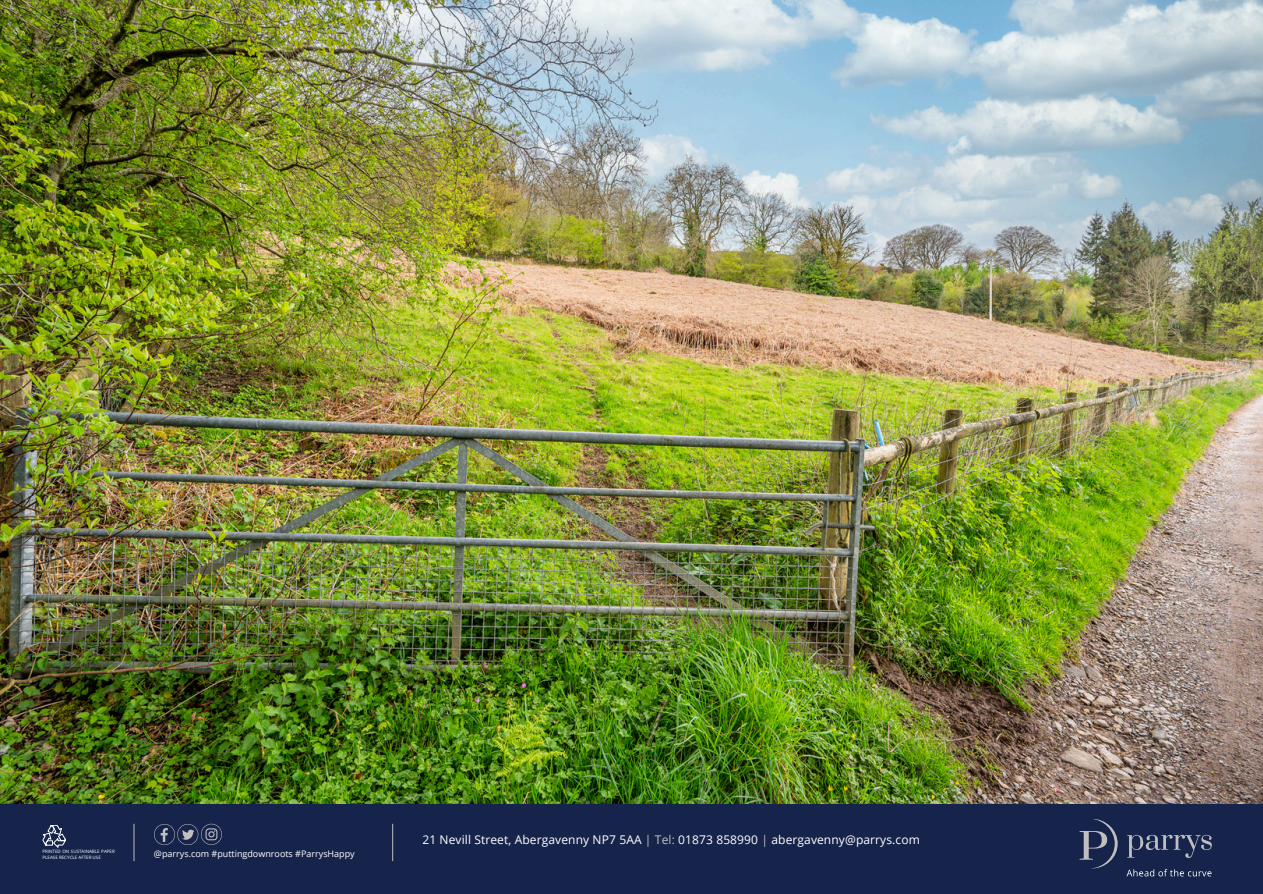
<style>
.page{position:relative;width:1263px;height:894px;background:#fff}
.page>*{position:absolute;margin:0;border:0;box-sizing:border-box;transform-origin:0 0}
.t1{font:12px "Open Sans";letter-spacing:.01em;color:#fff}
.t2{font:9px "Open Sans";color:#fff}
.t3{font:4.5px/5.7px "Open Sans";color:#fff}
.s1{color:#c0bfbf}
</style>
<div class="page">
<div style="left:0;top:804px;width:1263px;height:89px;background:#16244c"></div>
<svg style="left:1079px;top:819px;width:39px;height:49px"></svg>
<svg style="left:1127px;top:834px;width:85px;height:23px"></svg>
<svg style="left:1126px;top:869px;width:85px;height:7px"></svg>
<svg style="left:154px;top:823px;width:68px;height:21px"></svg>
<svg style="left:42px;top:825px;width:24px;height:22px"></svg>
<hr style="left:134px;top:823px;width:1px;height:37px;background:#c0bfbf">
<hr style="left:392px;top:823px;width:1px;height:37px;background:#c0bfbf">
<img style="left:0;top:0;width:1263px;height:803px">
<h1 class="t3" style="left:43px;top:848px;width:74px">PRINTED ON SUSTAINABLE PAPER<br>PLEASE RECYCLE AFTER USE</h1>
<p class="t2" style="left:154px;top:847px;width:202px">@parrys.com #puttingdownroots #ParrysHappy</p>
<p class="t1" style="left:422px;top:830px;width:499px">21 Nevill Street, Abergavenny NP7 5AA <span class="s1">| Tel:</span> 01873 858990 <span class="s1">|</span> abergavenny@parrys.com</p>
</div>
